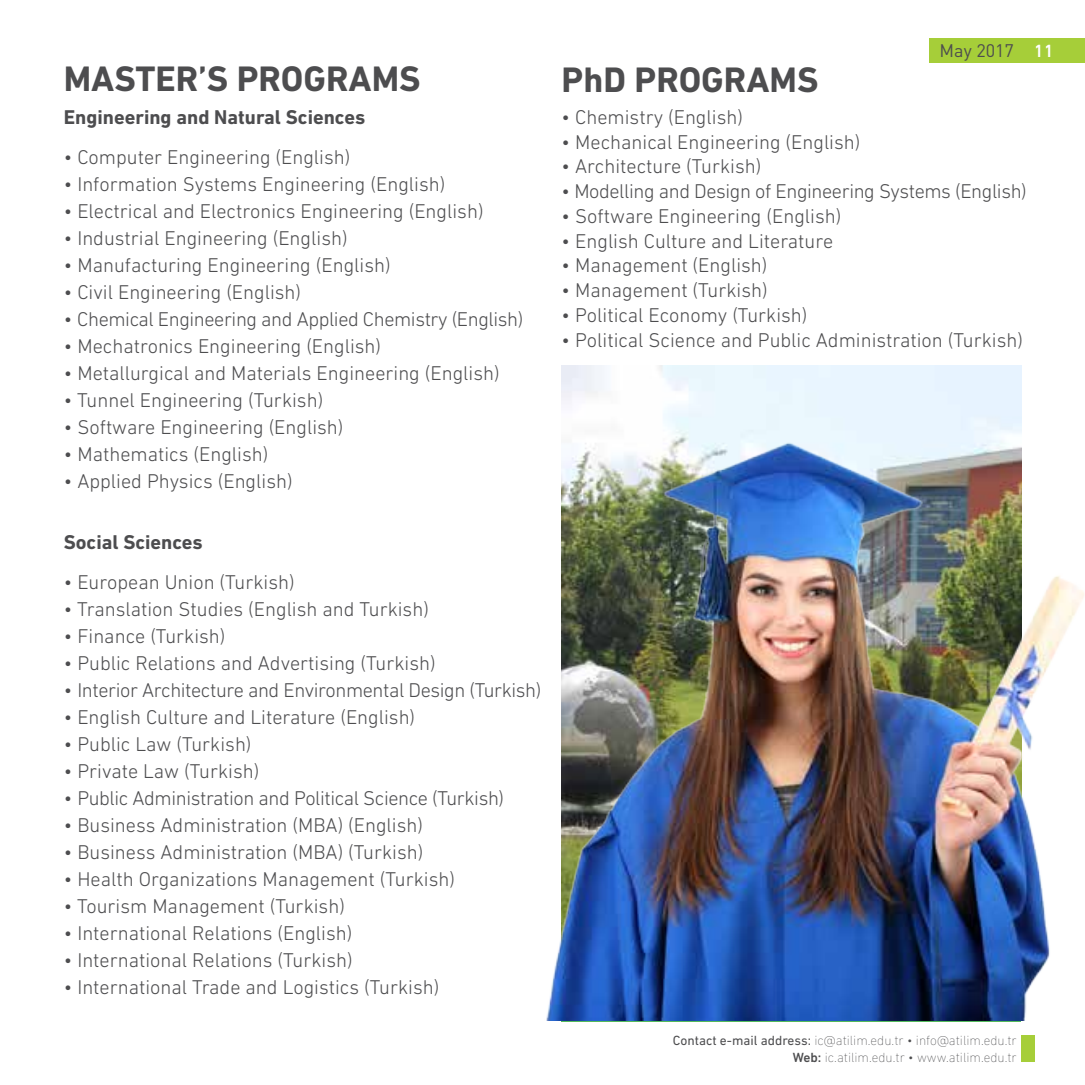
<style>
.page{position:relative;width:1085px;height:1085px;background:#fff}
.page>*{position:absolute;margin:0;border:0;box-sizing:border-box;transform-origin:0 0}
.t1{font:700 36px "DIN Next LT Pro";color:#4d4d4f}
.t2{font:300 20.25px "DIN Next LT Pro";color:#4d4d4f}
.t3{font:300 20.25px "DIN Next LT Pro";letter-spacing:-.02em;color:#4d4d4f}
.t4{font:700 20.25px "DIN Next LT Pro";color:#4d4d4f}
.t5{font:18px "DIN Pro";color:#4d4d4f}
.t6{font:500 18px "DIN Next LT Pro";color:#fff}
.t7{font:200 13.5px/16.2px "DIN Next LT Pro";color:#4d4d4f;text-align:right}
.s1{font-weight:400}
.s2{font-weight:500}
</style>
<div class="page">
<div style="left:929px;top:38px;width:155px;height:25px;background:#a6ce39"></div>
<div style="left:1020px;top:1035px;width:14px;height:26px;background:#a6ce39"></div>
<img style="left:546px;top:434px;width:538px;height:586px">
<h1 class="t1" style="left:64px;top:57px;width:358px">MASTER’S PROGRAMS</h1>
<p class="t4" style="left:64px;top:105px;width:303px">Engineering and Natural Sciences</p>
<p class="t2" style="left:64px;top:145px;width:288px">• Computer Engineering (English)</p>
<p class="t2" style="left:64px;top:172px;width:383px">• Information Systems Engineering (English)</p>
<p class="t2" style="left:64px;top:199px;width:421px">• Electrical and Electronics Engineering (English)</p>
<p class="t2" style="left:64px;top:226px;width:285px">• Industrial Engineering (English)</p>
<p class="t2" style="left:64px;top:253px;width:328px">• Manufacturing Engineering (English)</p>
<p class="t2" style="left:64px;top:280px;width:239px">• Civil Engineering (English)</p>
<p class="t3" style="left:64px;top:307px;width:461px">• Chemical Engineering and Applied Chemistry (English)</p>
<p class="t2" style="left:64px;top:334px;width:319px">• Mechatronics Engineering (English)</p>
<p class="t2" style="left:64px;top:361px;width:437px">• Metallurgical and Materials Engineering (English)</p>
<p class="t2" style="left:64px;top:388px;width:261px">• Tunnel Engineering (Turkish)</p>
<p class="t2" style="left:64px;top:415px;width:281px">• Software Engineering (English)</p>
<p class="t2" style="left:64px;top:442px;width:206px">• Mathematics (English)</p>
<p class="t2" style="left:64px;top:469px;width:230px">• Applied Physics (English)</p>
<p class="t4" style="left:64px;top:530px;width:140px">Social Sciences</p>
<p class="t2" style="left:64px;top:570px;width:232px">• European Union (Turkish)</p>
<p class="t2" style="left:64px;top:597px;width:366px">• Translation Studies (English and Turkish)</p>
<p class="t2" style="left:64px;top:624px;width:163px">• Finance (Turkish)</p>
<p class="t2" style="left:64px;top:651px;width:373px">• Public Relations and Advertising (Turkish)</p>
<p class="t3" style="left:64px;top:678px;width:479px">• Interior Architecture and Environmental Design (Turkish)</p>
<p class="t2" style="left:64px;top:705px;width:353px">• English Culture and Literature (English)</p>
<p class="t2" style="left:64px;top:732px;width:189px">• Public Law (Turkish)</p>
<p class="t2" style="left:64px;top:759px;width:197px">• Private Law (Turkish)</p>
<p class="t3" style="left:64px;top:786px;width:442px">• Public Administration and Political Science (Turkish)</p>
<p class="t2" style="left:64px;top:813px;width:361px">• Business Administration (MBA) (English)</p>
<p class="t2" style="left:64px;top:840px;width:361px">• Business Administration (MBA) (Turkish)</p>
<p class="t2" style="left:64px;top:867px;width:392px">• Health Organizations Management (Turkish)</p>
<p class="t2" style="left:64px;top:894px;width:282px">• Tourism Management (Turkish)</p>
<p class="t2" style="left:64px;top:921px;width:290px">• International Relations (English)</p>
<p class="t2" style="left:64px;top:948px;width:290px">• International Relations (Turkish)</p>
<p class="t2" style="left:64px;top:975px;width:377px">• International Trade and Logistics (Turkish)</p>
<p class="t5" style="left:939px;top:38px;width:76px">May 2017</p>
<h1 class="t1" style="left:561px;top:58px;width:258px">PhD PROGRAMS</h1>
<p class="t2" style="left:561px;top:105px;width:183px">• Chemistry (English)</p>
<p class="t2" style="left:561px;top:130px;width:300px">• Mechanical Engineering (English)</p>
<p class="t2" style="left:561px;top:155px;width:201px">• Architecture (Turkish)</p>
<p class="t3" style="left:561px;top:180px;width:466px">• Modelling and Design of Engineering Systems (English)</p>
<p class="t2" style="left:561px;top:204px;width:281px">• Software Engineering (English)</p>
<p class="t2" style="left:561px;top:229px;width:273px">• English Culture and Literature</p>
<p class="t2" style="left:561px;top:254px;width:207px">• Management (English)</p>
<p class="t2" style="left:561px;top:278px;width:207px">• Management (Turkish)</p>
<p class="t2" style="left:561px;top:303px;width:247px">• Political Economy (Turkish)</p>
<p class="t2" style="left:561px;top:328px;width:463px">• Political Science and Public Administration (Turkish)</p>
<p class="t6" style="left:1033px;top:40px;width:21px">11</p>
<p class="t7" style="left:672px;top:1032px;width:345px"><span class="s1">Contact e-mail address:</span> ic@atilim.edu.tr • info@atilim.edu.tr<br><span class="s2">Web:</span> ic.atilim.edu.tr • www.atilim.edu.tr</p>
</div>
